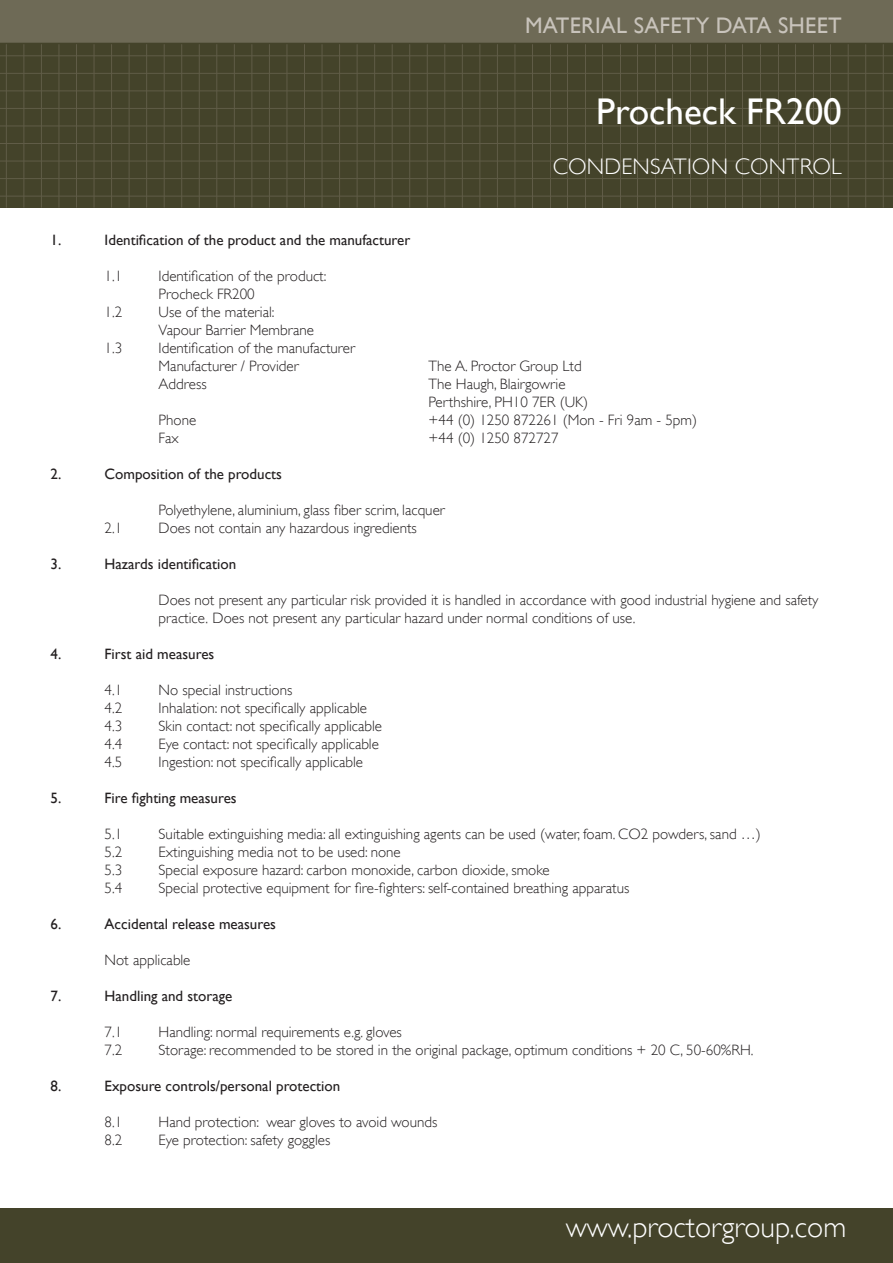
<style>
.page{position:relative;width:893px;height:1263px;background:#fff}
.page>*{position:absolute;margin:0;border:0;box-sizing:border-box;transform-origin:0 0}
.t1{font:37.2px "Gill Sans";color:#fff}
.t2{font:300 29.7px "Gill Sans";color:#fff}
.t3{font:22.5px "Gill Sans";letter-spacing:.01em;color:#c8c3bb}
.t4{font:300 22.5px "Gill Sans";letter-spacing:.01em;color:#fff}
.t5{font:300 15px/18px "Gill Sans";color:#231f20}
.t6{font:15px "Gill Sans";color:#231f20}
</style>
<div class="page">
<div style="left:0;top:0;width:893px;height:208px;background:#44432a"></div>
<hr style="left:6px;top:0;width:1px;height:208px;background:#605c47">
<hr style="left:24px;top:0;width:1px;height:208px;background:#605c47">
<hr style="left:41px;top:0;width:1px;height:208px;background:#605c47">
<hr style="left:59px;top:0;width:1px;height:208px;background:#605c47">
<hr style="left:76px;top:0;width:1px;height:208px;background:#605c47">
<hr style="left:94px;top:0;width:1px;height:208px;background:#605c47">
<hr style="left:111px;top:0;width:1px;height:208px;background:#605c47">
<hr style="left:129px;top:0;width:1px;height:208px;background:#605c47">
<hr style="left:146px;top:0;width:1px;height:208px;background:#605c47">
<hr style="left:164px;top:0;width:1px;height:208px;background:#605c47">
<hr style="left:181px;top:0;width:1px;height:208px;background:#605c47">
<hr style="left:199px;top:0;width:1px;height:208px;background:#605c47">
<hr style="left:216px;top:0;width:1px;height:208px;background:#605c47">
<hr style="left:234px;top:0;width:1px;height:208px;background:#605c47">
<hr style="left:251px;top:0;width:1px;height:208px;background:#605c47">
<hr style="left:269px;top:0;width:1px;height:208px;background:#605c47">
<hr style="left:287px;top:0;width:1px;height:208px;background:#605c47">
<hr style="left:304px;top:0;width:1px;height:208px;background:#605c47">
<hr style="left:322px;top:0;width:1px;height:208px;background:#605c47">
<hr style="left:339px;top:0;width:1px;height:208px;background:#605c47">
<hr style="left:357px;top:0;width:1px;height:208px;background:#605c47">
<hr style="left:374px;top:0;width:1px;height:208px;background:#605c47">
<hr style="left:392px;top:0;width:1px;height:208px;background:#605c47">
<hr style="left:409px;top:0;width:1px;height:208px;background:#605c47">
<hr style="left:427px;top:0;width:1px;height:208px;background:#605c47">
<hr style="left:444px;top:0;width:1px;height:208px;background:#605c47">
<hr style="left:462px;top:0;width:1px;height:208px;background:#605c47">
<hr style="left:479px;top:0;width:1px;height:208px;background:#605c47">
<hr style="left:497px;top:0;width:1px;height:208px;background:#605c47">
<hr style="left:515px;top:0;width:1px;height:208px;background:#605c47">
<hr style="left:532px;top:0;width:1px;height:208px;background:#605c47">
<hr style="left:550px;top:0;width:1px;height:208px;background:#605c47">
<hr style="left:567px;top:0;width:1px;height:208px;background:#605c47">
<hr style="left:585px;top:0;width:1px;height:208px;background:#605c47">
<hr style="left:602px;top:0;width:1px;height:208px;background:#605c47">
<hr style="left:620px;top:0;width:1px;height:208px;background:#605c47">
<hr style="left:637px;top:0;width:1px;height:208px;background:#605c47">
<hr style="left:655px;top:0;width:1px;height:208px;background:#605c47">
<hr style="left:672px;top:0;width:1px;height:208px;background:#605c47">
<hr style="left:690px;top:0;width:1px;height:208px;background:#605c47">
<hr style="left:707px;top:0;width:1px;height:208px;background:#605c47">
<hr style="left:725px;top:0;width:1px;height:208px;background:#605c47">
<hr style="left:743px;top:0;width:1px;height:208px;background:#605c47">
<hr style="left:760px;top:0;width:1px;height:208px;background:#605c47">
<hr style="left:778px;top:0;width:1px;height:208px;background:#605c47">
<hr style="left:795px;top:0;width:1px;height:208px;background:#605c47">
<hr style="left:813px;top:0;width:1px;height:208px;background:#605c47">
<hr style="left:830px;top:0;width:1px;height:208px;background:#605c47">
<hr style="left:848px;top:0;width:1px;height:208px;background:#605c47">
<hr style="left:865px;top:0;width:1px;height:208px;background:#605c47">
<hr style="left:883px;top:0;width:1px;height:208px;background:#605c47">
<hr style="left:0;top:196px;width:893px;height:1px;background:#605c47">
<hr style="left:0;top:178px;width:893px;height:1px;background:#605c47">
<hr style="left:0;top:161px;width:893px;height:1px;background:#605c47">
<hr style="left:0;top:143px;width:893px;height:1px;background:#605c47">
<hr style="left:0;top:126px;width:893px;height:1px;background:#605c47">
<hr style="left:0;top:108px;width:893px;height:1px;background:#605c47">
<hr style="left:0;top:90px;width:893px;height:1px;background:#605c47">
<hr style="left:0;top:73px;width:893px;height:1px;background:#605c47">
<hr style="left:0;top:55px;width:893px;height:1px;background:#605c47">
<div style="left:0;top:0;width:893px;height:44px;background:#6e6a56"></div>
<div style="left:527px;top:18px;width:314px;height:16px;background:#6e6a56"></div>
<div style="left:0;top:1209px;width:893px;height:54px;background:#44432a"></div>
<h3 class="t3" style="left:525px;top:13px;width:318px">MATERIAL SAFETY DATA SHEET</h3>
<h1 class="t1" style="left:596px;top:89px;width:247px">Procheck FR200</h1>
<h3 class="t4" style="left:553px;top:154px;width:291px">CONDENSATION CONTROL</h3>
<p class="t6" style="left:51px;top:231px;width:12px">1.</p>
<p class="t6" style="left:105px;top:231px;width:307px">Identification of the product and the manufacturer</p>
<p class="t5" style="left:105px;top:267px;width:19px">1.1</p>
<p class="t5" style="left:159px;top:267px;width:169px">Identification of the product:<br>Procheck FR200</p>
<p class="t5" style="left:105px;top:303px;width:19px">1.2</p>
<p class="t5" style="left:159px;top:303px;width:157px">Use of the material:<br>Vapour Barrier Membrane</p>
<p class="t5" style="left:105px;top:339px;width:19px">1.3</p>
<p class="t5" style="left:159px;top:339px;width:198px">Identification of the manufacturer<br>Manufacturer / Provider</p>
<p class="t5" style="left:429px;top:357px;width:155px">The A. Proctor Group Ltd</p>
<p class="t5" style="left:159px;top:375px;width:50px">Address</p>
<p class="t5" style="left:429px;top:375px;width:161px">The Haugh, Blairgowrie<br>Perthshire, PH10 7ER (UK)</p>
<p class="t5" style="left:159px;top:411px;width:39px">Phone</p>
<p class="t5" style="left:429px;top:411px;width:270px">+44 (0) 1250 872261 (Mon - Fri 9am - 5pm)</p>
<p class="t5" style="left:159px;top:429px;width:22px">Fax</p>
<p class="t5" style="left:429px;top:429px;width:131px">+44 (0) 1250 872727</p>
<p class="t6" style="left:51px;top:465px;width:12px">2.</p>
<p class="t6" style="left:105px;top:465px;width:179px">Composition of the products</p>
<p class="t5" style="left:159px;top:501px;width:288px">Polyethylene, aluminium, glass fiber scrim, lacquer</p>
<p class="t5" style="left:105px;top:519px;width:19px">2.1</p>
<p class="t5" style="left:159px;top:519px;width:260px">Does not contain any hazardous ingredients</p>
<p class="t6" style="left:51px;top:555px;width:12px">3.</p>
<p class="t6" style="left:105px;top:555px;width:133px">Hazards identification</p>
<p class="t5" style="left:159px;top:591px;width:661px">Does not present any particular risk provided it is handled in accordance with good industrial hygiene and safety practice. Does not present any particular hazard under normal conditions of use.</p>
<p class="t6" style="left:51px;top:645px;width:12px">4.</p>
<p class="t6" style="left:105px;top:645px;width:111px">First aid measures</p>
<p class="t5" style="left:105px;top:681px;width:19px">4.1</p>
<p class="t5" style="left:159px;top:681px;width:135px">No special instructions</p>
<p class="t5" style="left:105px;top:699px;width:19px">4.2</p>
<p class="t5" style="left:159px;top:699px;width:210px">Inhalation: not specifically applicable</p>
<p class="t5" style="left:105px;top:717px;width:19px">4.3</p>
<p class="t5" style="left:159px;top:717px;width:225px">Skin contact: not specifically applicable</p>
<p class="t5" style="left:105px;top:735px;width:19px">4.4</p>
<p class="t5" style="left:159px;top:735px;width:222px">Eye contact: not specifically applicable</p>
<p class="t5" style="left:105px;top:753px;width:19px">4.5</p>
<p class="t5" style="left:159px;top:753px;width:206px">Ingestion: not specifically applicable</p>
<p class="t6" style="left:51px;top:789px;width:12px">5.</p>
<p class="t6" style="left:105px;top:789px;width:134px">Fire fighting measures</p>
<p class="t5" style="left:105px;top:825px;width:19px">5.1</p>
<p class="t5" style="left:159px;top:825px;width:604px">Suitable extinguishing media: all extinguishing agents can be used (water, foam. CO2 powders, sand …)</p>
<p class="t5" style="left:105px;top:843px;width:19px">5.2</p>
<p class="t5" style="left:159px;top:843px;width:244px">Extinguishing media not to be used: none</p>
<p class="t5" style="left:105px;top:861px;width:19px">5.3</p>
<p class="t5" style="left:159px;top:861px;width:393px">Special exposure hazard: carbon monoxide, carbon dioxide, smoke</p>
<p class="t5" style="left:105px;top:879px;width:19px">5.4</p>
<p class="t5" style="left:159px;top:879px;width:472px">Special protective equipment for fire-fighters: self-contained breathing apparatus</p>
<p class="t6" style="left:51px;top:915px;width:12px">6.</p>
<p class="t6" style="left:105px;top:915px;width:173px">Accidental release measures</p>
<p class="t5" style="left:105px;top:951px;width:87px">Not applicable</p>
<p class="t6" style="left:51px;top:987px;width:12px">7.</p>
<p class="t6" style="left:105px;top:987px;width:129px">Handling and storage</p>
<p class="t5" style="left:105px;top:1023px;width:19px">7.1</p>
<p class="t5" style="left:159px;top:1023px;width:245px">Handling: normal requirements e.g. gloves</p>
<p class="t5" style="left:105px;top:1041px;width:19px">7.2</p>
<p class="t5" style="left:159px;top:1041px;width:596px">Storage: recommended to be stored in the original package, optimum conditions + 20 C, 50-60%RH.</p>
<p class="t6" style="left:51px;top:1077px;width:12px">8.</p>
<p class="t6" style="left:105px;top:1077px;width:237px">Exposure controls/personal protection</p>
<p class="t5" style="left:105px;top:1113px;width:19px">8.1</p>
<p class="t5" style="left:159px;top:1113px;width:280px">Hand protection: wear gloves to avoid wounds</p>
<p class="t5" style="left:105px;top:1131px;width:19px">8.2</p>
<p class="t5" style="left:159px;top:1131px;width:173px">Eye protection: safety goggles</p>
<h2 class="t2" style="left:566px;top:1210px;width:282px">www.proctorgroup.com</h2>
</div>
